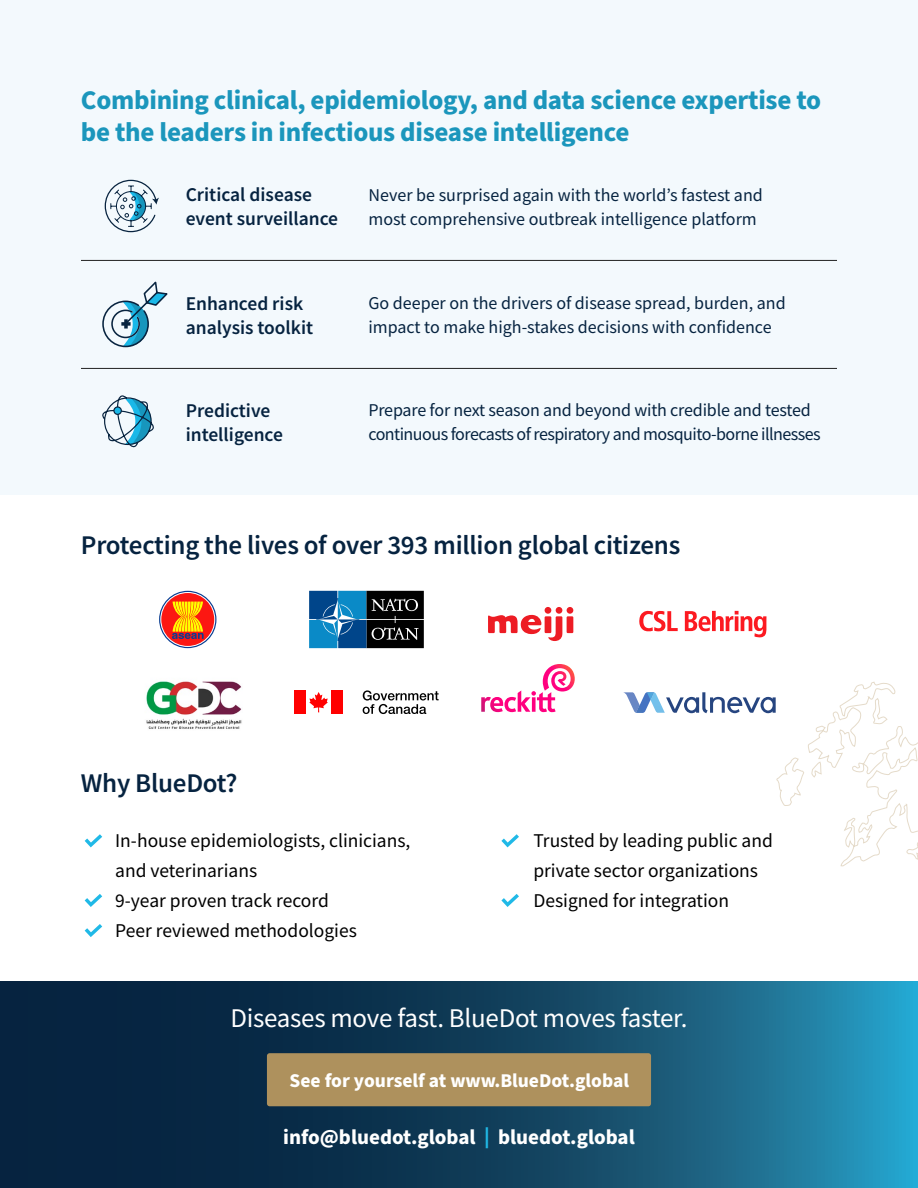
<style>
.page{position:relative;width:918px;height:1188px;background:#fff}
.page>*{position:absolute;margin:0;border:0;box-sizing:border-box;transform-origin:0 0}
.t1{font:700 27px/32.4px "Source Sans Pro";letter-spacing:-.01em;color:#1b96bc}
.t2{font:600 27px "Source Sans Pro";letter-spacing:-.01em;color:#062340}
.t3{font:27px "Source Sans Pro";letter-spacing:-.01em;color:#fff}
.t4{font:700 21px "Source Sans Pro";color:#fff}
.t5{font:19.5px/30px "Source Sans Pro";color:#000}
.t6{font:600 19.5px/24px "Source Sans Pro";color:#062340}
.t7{font:700 19.5px "Source Sans Pro";color:#fff}
.t8{font:18px/24px "Source Sans Pro";letter-spacing:-.005em;color:#062340}
.t9{font:18px/24px "Source Sans Pro";letter-spacing:-.03em;color:#062340}
.s1{color:#20b9e7}
</style>
<div class="page">
<div style="left:0;top:0;width:918px;height:495px;background:#f3f9fd"></div>
<svg style="left:0;top:981px;width:918px;height:207px;background:#124968"></svg>
<svg style="left:488px;top:607px;width:85px;height:34px"></svg>
<svg style="left:639px;top:610px;width:39px;height:22px"></svg>
<svg style="left:685px;top:611px;width:81px;height:27px"></svg>
<hr style="left:735px;top:616px;width:3px;height:15px;background:#fc1a21">
<svg style="left:159px;top:591px;width:57px;height:57px"></svg>
<svg style="left:160px;top:592px;width:55px;height:55px"></svg>
<div style="left:161px;top:593px;width:53px;height:53px;background:#fc1712;border-radius:50%"></div>
<svg style="left:172px;top:602px;width:32px;height:37px"></svg>
<svg style="left:309px;top:591px;width:115px;height:57px;background:#1e4a68"></svg>
<svg style="left:481px;top:664px;width:94px;height:48px"></svg>
<svg style="left:623px;top:692px;width:153px;height:21px"></svg>
<div style="left:294px;top:690px;width:12px;height:24px;background:#f00"></div>
<div style="left:331px;top:690px;width:12px;height:24px;background:#f00"></div>
<svg style="left:309px;top:692px;width:19px;height:20px"></svg>
<svg style="left:363px;top:690px;width:76px;height:24px"></svg>
<img style="left:146px;top:681px;width:96px;height:48px">
<svg style="left:85px;top:834px;width:17px;height:13px"></svg>
<svg style="left:85px;top:924px;width:17px;height:13px"></svg>
<svg style="left:85px;top:894px;width:17px;height:13px"></svg>
<svg style="left:501px;top:834px;width:18px;height:13px"></svg>
<svg style="left:501px;top:894px;width:18px;height:13px"></svg>
<hr style="left:81px;top:260px;width:756px;height:1px;background:#222">
<hr style="left:81px;top:368px;width:756px;height:1px;background:#222">
<svg style="left:104px;top:179px;width:55px;height:54px"></svg>
<svg style="left:102px;top:281px;width:66px;height:67px"></svg>
<svg style="left:103px;top:395px;width:51px;height:53px"></svg>
<svg style="left:114px;top:407px;width:7px;height:7px"></svg>
<div style="left:113px;top:406px;width:9px;height:9px;border:1px solid #082440;border-radius:50%"></div>
<div style="left:267px;top:1053px;width:384px;height:53px;background:#ae915d;border-radius:3px"></div>
<svg style="left:776px;top:682px;width:142px;height:185px"></svg>
<h1 class="t1" style="left:81px;top:84px;width:742px">Combining clinical, epidemiology, and data science expertise to be the leaders in infectious disease intelligence</h1>
<p class="t6" style="left:186px;top:183px;width:154px">Critical disease event surveillance</p>
<p class="t8" style="left:368px;top:183px;width:396px">Never be surprised again with the world’s fastest and most comprehensive outbreak intelligence platform</p>
<p class="t6" style="left:186px;top:291px;width:129px">Enhanced risk analysis toolkit</p>
<p class="t6" style="left:186px;top:398px;width:99px">Predictive intelligence</p>
<p class="t8" style="left:368px;top:291px;width:419px">Go deeper on the drivers of disease spread, burden, and impact to make high-stakes decisions with confidence</p>
<p class="t9" style="left:368px;top:398px;width:454px">Prepare for next season and beyond with credible and tested continuous forecasts of respiratory and mosquito-borne illnesses</p>
<h1 class="t2" style="left:81px;top:527px;width:601px">Protecting the lives of over 393 million global citizens</h1>
<h1 class="t2" style="left:81px;top:766px;width:158px">Why BlueDot?</h1>
<p class="t5" style="left:115px;top:825px;width:297px">In-house epidemiologists, clinicians, and veterinarians<br>9-year proven track record<br>Peer reviewed methodologies</p>
<p class="t5" style="left:533px;top:825px;width:241px">Trusted by leading public and private sector organizations<br>Designed for integration</p>
<h1 class="t3" style="left:230px;top:1001px;width:459px">Diseases move fast. BlueDot moves faster.</h1>
<p class="t7" style="left:290px;top:1067px;width:341px">See for yourself at www.BlueDot.global</p>
<p class="t4" style="left:283px;top:1123px;width:353px">info@bluedot.global <span class="s1">|</span> bluedot.global</p>
</div>
